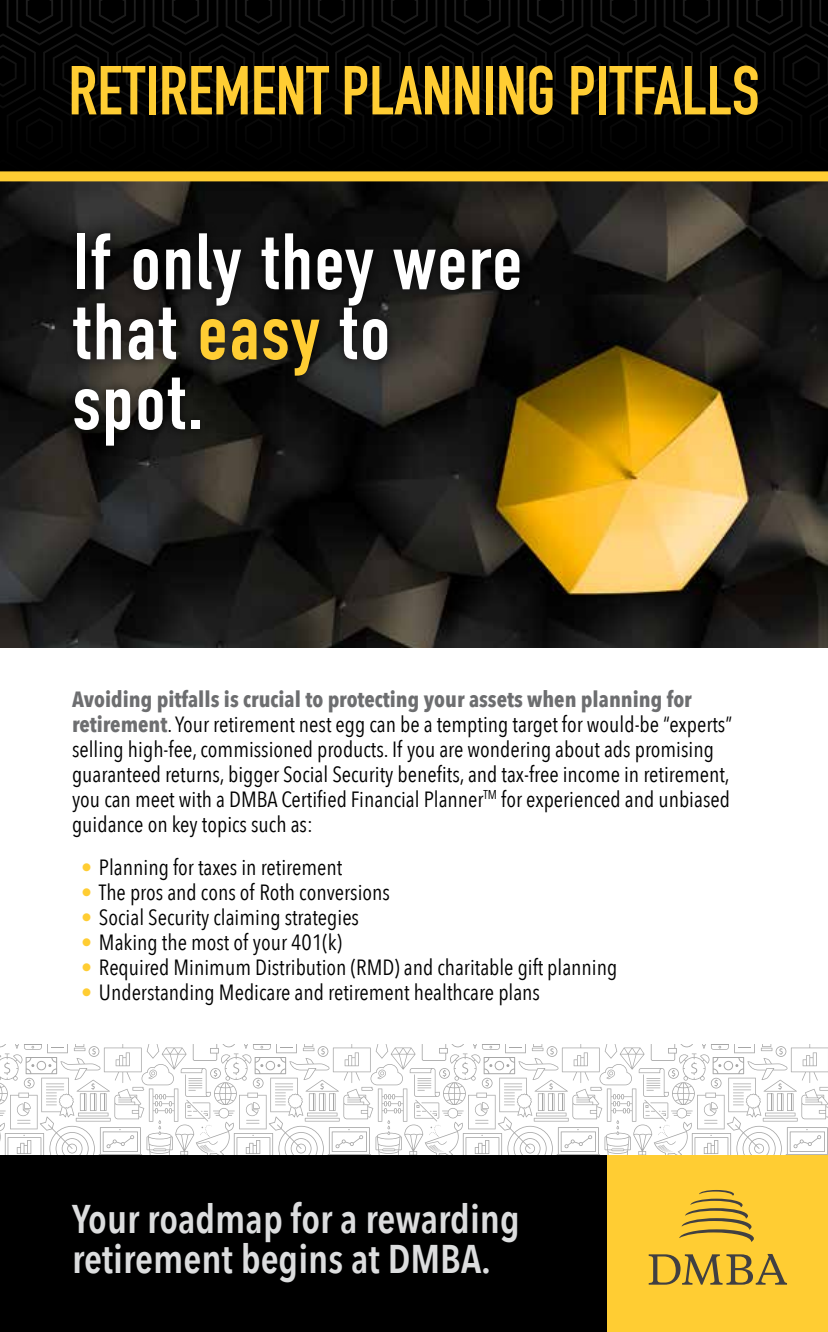
<style>
.page{position:relative;width:828px;height:1332px;background:#fff}
.page>*{position:absolute;margin:0;border:0;box-sizing:border-box;transform-origin:0 0}
.t1{font:80px/70px "DIN Condensed";color:#fff}
.t2{font:700 68px "DIN Condensed";color:#ffcd33}
.t3{font:600 40px/40px "Avenir Next Condensed";color:#dcddde}
.t4{font:22px/25px "Avenir Next Condensed";color:#000}
.s1{color:#ffcd33}
.s2{font-weight:700;color:#6d6e70}
</style>
<div class="page">
<img style="left:0;top:181px;width:828px;height:467px">
<div style="left:62px;top:222px;width:468px;height:235px;background:#000;opacity:.75"></div>
<svg style="left:0;top:1045px;width:828px;height:111px"></svg>
<svg style="left:0;top:0;width:828px;height:171px;fill:#000"></svg>
<div style="left:0;top:1156px;width:828px;height:176px;background:#ffcd33"></div>
<div style="left:0;top:1156px;width:607px;height:176px;background:#000"></div>
<div style="left:0;top:171px;width:828px;height:10px;background:#ffcd33"></div>
<svg style="left:679px;top:1190px;width:75px;height:52px"></svg>
<svg style="left:649px;top:1254px;width:138px;height:31px"></svg>
<h2 class="t2" style="left:68px;top:45px;width:693px">RETIREMENT PLANNING PITFALLS</h2>
<h1 class="t1" style="left:72px;top:228px;width:453px">If only they were that <span class="s1">easy</span> to spot.</h1>
<p class="t4" style="left:72px;top:685px;width:662px"><span class="s2">Avoiding pitfalls is crucial to protecting your assets when planning for retirement</span>. Your retirement nest egg can be a tempting target for would-be “experts” selling high-fee, commissioned products. If you are wondering about ads promising guaranteed returns, bigger Social Security benefits, and tax-free income in retirement, you can meet with a DMBA Certified Financial Planner<sup>TM</sup> for experienced and unbiased guidance on key topics such as:</p>
<p class="t4" style="left:81px;top:853px;width:263px"><span class="s1">•</span> Planning for taxes in retirement</p>
<p class="t4" style="left:81px;top:878px;width:311px"><span class="s1">•</span> The pros and cons of Roth conversions</p>
<p class="t4" style="left:81px;top:903px;width:280px"><span class="s1">•</span> Social Security claiming strategies</p>
<p class="t4" style="left:81px;top:928px;width:263px"><span class="s1">•</span> Making the most of your 401(k)</p>
<p class="t4" style="left:81px;top:953px;width:538px"><span class="s1">•</span> Required Minimum Distribution (RMD) and charitable gift planning</p>
<p class="t4" style="left:81px;top:978px;width:461px"><span class="s1">•</span> Understanding Medicare and retirement healthcare plans</p>
<h3 class="t3" style="left:72px;top:1198px;width:449px">Your roadmap for a rewarding retirement begins at DMBA.</h3>
</div>
